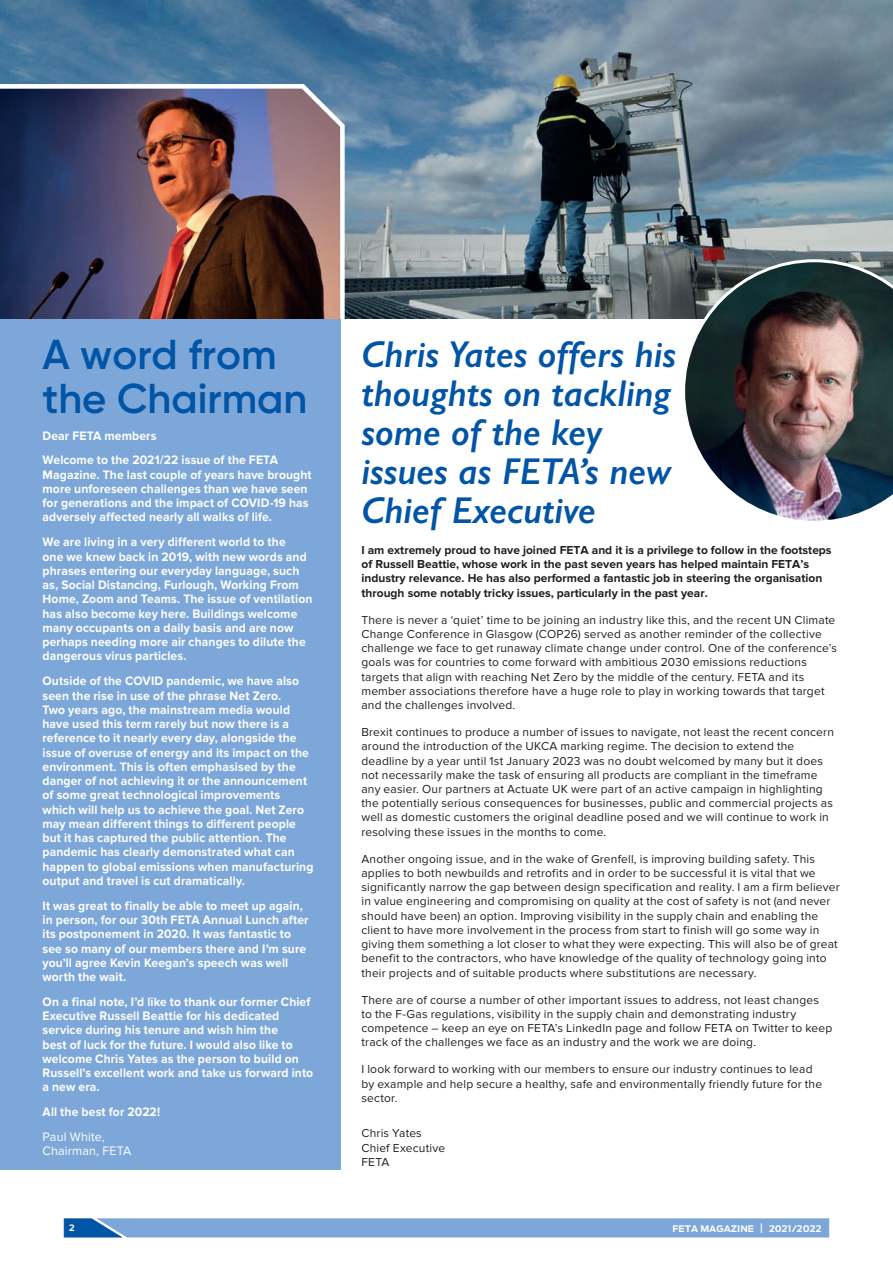
<style>
.page{position:relative;width:893px;height:1263px;background:#fff}
.page>*{position:absolute;margin:0;border:0;box-sizing:border-box;transform-origin:0 0}
.t1{font:600 41.7px/43.2px "Gilroy";color:#0154a6}
.t2{font:italic 600 37.5px/39px "Gill Sans";color:#0154a6}
.t3{font:700 12.75px/14.2px "Proxima Nova";letter-spacing:.01em;color:#fff;scale:.95 1}
.t4{font:12.75px/14.2px "Proxima Nova";letter-spacing:.015em;color:#fff}
.t5{font:12px/14.2px "Proxima Nova";letter-spacing:.015em;color:#231f20}
.t6{font:700 12px/14.2px "Proxima Nova";color:#231f20}
.t7{font:700 9px "Antenna";letter-spacing:.01em;color:#fff}
.t8{font:700 8.7px "Antenna";color:#fff}
.s1{font-weight:500;font-size:12.9px}
</style>
<div class="page">
<img style="left:0;top:0;width:893px;height:319px">
<img style="left:682px;top:259px;width:211px;height:262px">
<img style="left:0;top:80px;width:347px;height:253px">
<div style="left:0;top:319px;width:340px;height:850px;background:#7ca7d8"></div>
<svg style="left:63px;top:1218px;width:766px;height:20px;background:#7ba6d7"></svg>
<h1 class="t1" style="left:43px;top:333px;width:266px">A word from the Chairman</h1>
<p class="t3" style="left:43px;top:423px;width:249px;line-height:24.9px">Dear FETA members<br>Welcome to the 2021/22 issue of the FETA</p>
<p class="t3" style="left:43px;top:468px;width:285px">Magazine. The last couple of years have brought more unforeseen challenges than we have seen for generations and the impact of COVID-19 has adversely affected nearly all walks of life.</p>
<p class="t3" style="left:43px;top:535px;width:286px">We are living in a very different world to the<br>one we knew back in 2019, with new words and phrases entering our everyday language, such as, Social Distancing, Furlough, Working From Home, Zoom and Teams. The issue of ventilation has also become key here. Buildings welcome many occupants on a daily basis and are now perhaps needing more air changes to dilute the dangerous virus particles.</p>
<p class="t3" style="left:43px;top:674px;width:287px">Outside of the COVID pandemic, we have also seen the rise in use of the phrase Net Zero.<br>Two years ago, the mainstream media would have used this term rarely but now there is a reference to it nearly every day, alongside the issue of overuse of energy and its impact on the environment. This is often emphasised by the danger of not achieving it or the announcement of some great technological improvements which will help us to achieve the goal. Net Zero may mean different things to different people but it has captured the public attention. The pandemic has clearly demonstrated what can happen to global emissions when manufacturing output and travel is cut dramatically.</p>
<p class="t3" style="left:43px;top:899px;width:282px">It was great to finally be able to meet up again, in person, for our 30th FETA Annual Lunch after its postponement in 2020. It was fantastic to see so many of our members there and I’m sure you’ll agree Kevin Keegan’s speech was well worth the wait.</p>
<p class="t3" style="left:43px;top:995px;width:286px">On a final note, I’d like to thank our former Chief Executive Russell Beattie for his dedicated service during his tenure and wish him the<br>best of luck for the future. I would also like to welcome Chris Yates as the person to build on Russell’s excellent work and take us forward into a new era.</p>
<p class="t3" style="left:43px;top:1105px;width:125px">All the best for 2022!</p>
<p class="t4" style="left:43px;top:1130px;width:90px">Paul White,<br>Chairman, FETA</p>
<h2 class="t2" style="left:361px;top:335px;width:316px">Chris Yates offers his thoughts on tackling some of the key issues as FETA’s new<br>Chief Executive</h2>
<p class="t6" style="left:361px;top:543px;width:472px">I am extremely proud to have joined FETA and it is a privilege to follow in the footsteps of Russell Beattie, whose work in the past seven years has helped maintain FETA’s industry relevance. He has also performed a fantastic job in steering the organisation through some notably tricky issues, particularly in the past year.</p>
<p class="t5" style="left:361px;top:613px;width:477px">There is never a ‘quiet’ time to be joining an industry like this, and the recent UN Climate Change Conference in Glasgow (COP26) served as another reminder of the collective challenge we face to get runaway climate change under control. One of the conference’s goals was for countries to come forward with ambitious 2030 emissions reductions targets that align with reaching Net Zero by the middle of the century. FETA and its member associations therefore have a huge role to play in working towards that target and the challenges involved.</p>
<p class="t5" style="left:361px;top:725px;width:474px">Brexit continues to produce a number of issues to navigate, not least the recent concern around the introduction of the UKCA marking regime. The decision to extend the deadline by a year until 1st January 2023 was no doubt welcomed by many but it does not necessarily make the task of ensuring all products are compliant in the timeframe any easier. Our partners at Actuate UK were part of an active campaign in highlighting the potentially serious consequences for businesses, public and commercial projects as well as domestic customers the original deadline posed and we will continue to work in resolving these issues in the months to come.</p>
<p class="t5" style="left:361px;top:852px;width:480px">Another ongoing issue, and in the wake of Grenfell, is improving building safety. This applies to both newbuilds and retrofits and in order to be successful it is vital that we significantly narrow the gap between design specification and reality. I am a firm believer in value engineering and compromising on quality at the cost of safety is not (and never should have been) an option. Improving visibility in the supply chain and enabling the client to have more involvement in the process from start to finish will go some way in giving them something a lot closer to what they were expecting. This will also be of great benefit to the contractors, who have knowledge of the quality of technology going into their projects and of suitable products where substitutions are necessary.</p>
<p class="t5" style="left:361px;top:993px;width:472px">There are of course a number of other important issues to address, not least changes<br>to the F-Gas regulations, visibility in the supply chain and demonstrating industry competence – keep an eye on FETA’s LinkedIn page and follow FETA on Twitter to keep track of the challenges we face as an industry and the work we are doing.</p>
<p class="t5" style="left:361px;top:1062px;width:462px">I look forward to working with our members to ensure our industry continues to lead by example and help secure a healthy, safe and environmentally friendly future for the sector.</p>
<p class="t5" style="left:361px;top:1126px;width:85px">Chris Yates<br>Chief Executive<br>FETA</p>
<p class="t8" style="left:69px;top:1223px;width:7px">2</p>
<p class="t7" style="left:672px;top:1223px;width:151px">FETA MAGAZINE <span class="s1">I</span> 2021/2022</p>
</div>
